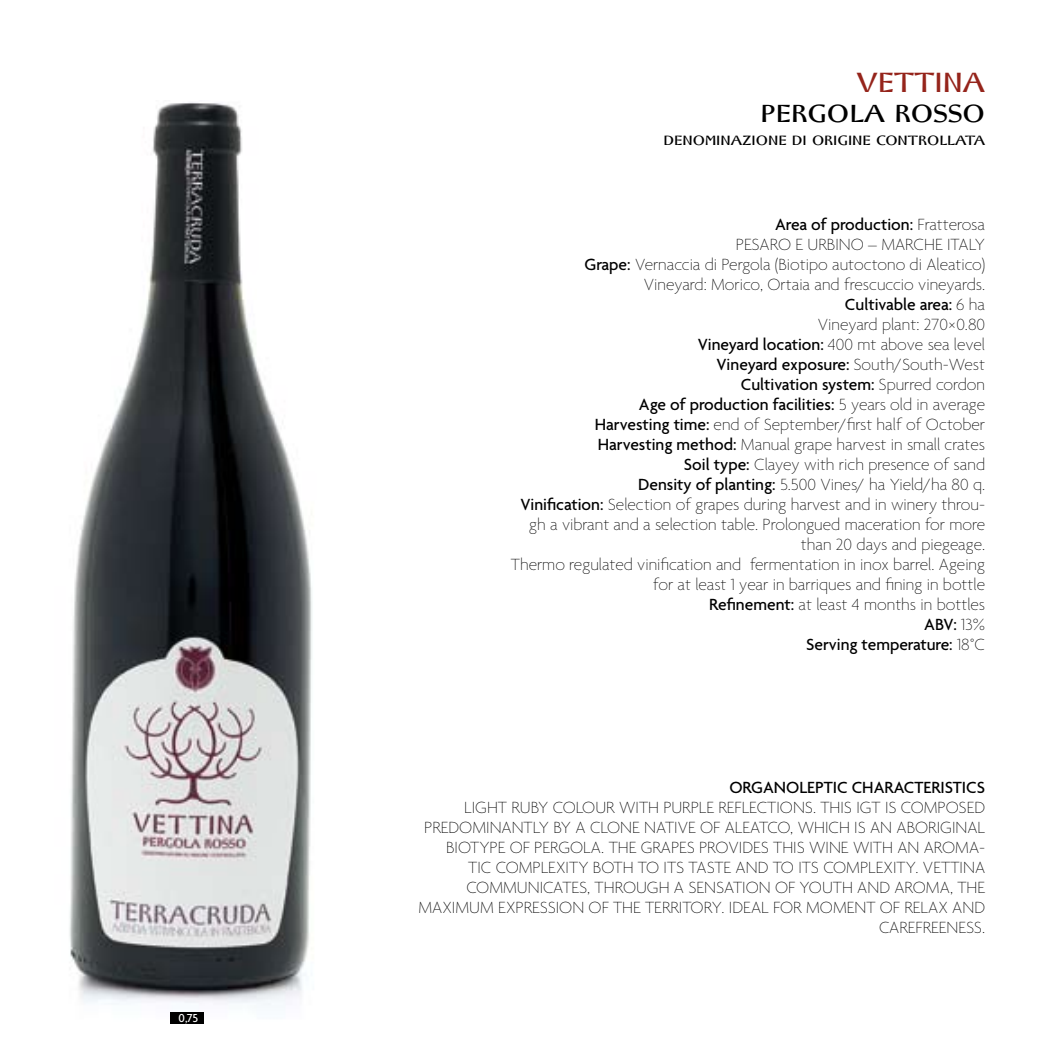
<style>
.page{position:relative;width:1056px;height:1063px;background:#fff}
.page>*{position:absolute;margin:0;border:0;box-sizing:border-box;transform-origin:0 0}
.t1{font:27.5px "Ghiberti";color:#000}
.t2{font:27.5px "Ghiberti";color:#95241b}
.t3{font:100 17.5px/20px "Agenda";color:#000;text-align:right}
.t4{font:500 17.5px "Agenda";color:#000}
.t5{font:15px "Ghiberti";color:#000}
.t6{font:500 12.5px "Agenda";color:#fff}
.s1{font-weight:500}
</style>
<div class="page">
<img style="left:69px;top:102px;width:243px;height:922px">
<div style="left:170px;top:1012px;width:34px;height:11px;background:#000"></div>
<p class="t6" style="left:179px;top:1010px;width:21px">0,75</p>
<h1 class="t2" style="left:857px;top:66px;width:130px">VETTINA</h1>
<h1 class="t1" style="left:761px;top:96px;width:226px">pergola rosso</h1>
<p class="t5" style="left:663px;top:130px;width:323px">denominazione di origine controllata</p>
<p class="t3" style="left:511px;top:214px;width:476px"><span class="s1">Area of production:</span> Fratterosa<br>PESARO E URBINO – MARCHE ITALY<br><span class="s1">Grape:</span> Vernaccia di Pergola (Biotipo autoctono di Aleatico)<br>Vineyard: Morico, Ortaia and frescuccio vineyards.<br><span class="s1">Cultivable area:</span> 6 ha<br>Vineyard plant: 270×0.80<br><span class="s1">Vineyard location:</span> 400 mt above sea level<br><span class="s1">Vineyard exposure:</span> South/South-West<br><span class="s1">Cultivation system:</span> Spurred cordon<br><span class="s1">Age of production facilities:</span> 5 years old in average<br><span class="s1">Harvesting time:</span> end of September/first half of October<br><span class="s1">Harvesting method:</span> Manual grape harvest in small crates<br><span class="s1">Soil type:</span> Clayey with rich presence of sand<br><span class="s1">Density of planting:</span> 5.500 Vines/ ha Yield/ha 80 q.<br><span class="s1">Vinification:</span> Selection of grapes during harvest and in winery throu&shy;gh a vibrant and a selection table. Prolongued maceration for more than 20 days and piegeage.<br>Thermo regulated vinification and fermentation in inox barrel. Ageing for at least 1 year in barriques and fining in bottle<br><span class="s1">Refinement:</span> at least 4 months in bottles<br><span class="s1">ABV:</span> 13%<br><span class="s1">Serving temperature:</span> 18°C</p>
<p class="t4" style="left:729px;top:777px;width:257px">Organoleptic characteristics</p>
<p class="t3" style="left:464px;top:797px;width:100px">Lightruby colour</p>
<p class="t3" style="left:619px;top:797px;width:54px">wit h purpl</p>
<p class="t3" style="left:706px;top:797px;width:61px">e reflectio</p>
<p class="t3" style="left:793px;top:797px;width:120px">ns. This IGT is compos</p>
<p class="t3" style="left:967px;top:797px;width:18px">ed</p>
<p class="t3" style="left:424px;top:817px;width:35px">predomi</p>
<p class="t3" style="left:490px;top:817px;width:176px">nantly by a clone nativ</p>
<p class="t3" style="left:688px;top:817px;width:73px">e of Aleatco</p>
<p class="t3" style="left:790px;top:817px;width:116px">, which is an aborigi</p>
<p class="t3" style="left:955px;top:817px;width:22px">nal</p>
<p class="t3" style="left:446px;top:837px;width:9px">biot</p>
<p class="t3" style="left:479px;top:837px;width:82px">ype of Pergola</p>
<p class="t3" style="left:601px;top:837px;width:50px">. The grap</p>
<p class="t3" style="left:679px;top:837px;width:30px">es provid</p>
<p class="t3" style="left:753px;top:837px;width:183px">es this wine with an aroma</p>
<p class="t3" style="left:979px;top:837px;width:8px">-</p>
<p class="t3" style="left:468px;top:857px;width:39px">tic compl</p>
<p class="t3" style="left:548px;top:857px;width:150px">exity both to its tast</p>
<p class="t3" style="left:724px;top:857px;width:112px">e andto its compl</p>
<p class="t3" style="left:876px;top:857px;width:108px">exity. Vetti na</p>
<p class="t3" style="left:466px;top:877px;width:13px">commu</p>
<p class="t3" style="left:528px;top:877px;width:21px">nicat</p>
<p class="t3" style="left:571px;top:877px;width:55px">es, throug</p>
<p class="t3" style="left:659px;top:877px;width:67px">h a sensatio</p>
<p class="t3" style="left:759px;top:877px;width:62px">n of yout</p>
<p class="t3" style="left:842px;top:877px;width:65px">h and aroma</p>
<p class="t3" style="left:950px;top:877px;width:37px">, the</p>
<p class="t3" style="left:418px;top:897px;width:45px">maximum</p>
<p class="t3" style="left:498px;top:897px;width:51px">expressio</p>
<p class="t3" style="left:572px;top:897px;width:99px">n of the territor</p>
<p class="t3" style="left:712px;top:897px;width:72px">y. Ideal for</p>
<p class="t3" style="left:806px;top:897px;width:14px">mom</p>
<p class="t3" style="left:847px;top:897px;width:140px">ent of relax and carefreeness.</p>
</div>
